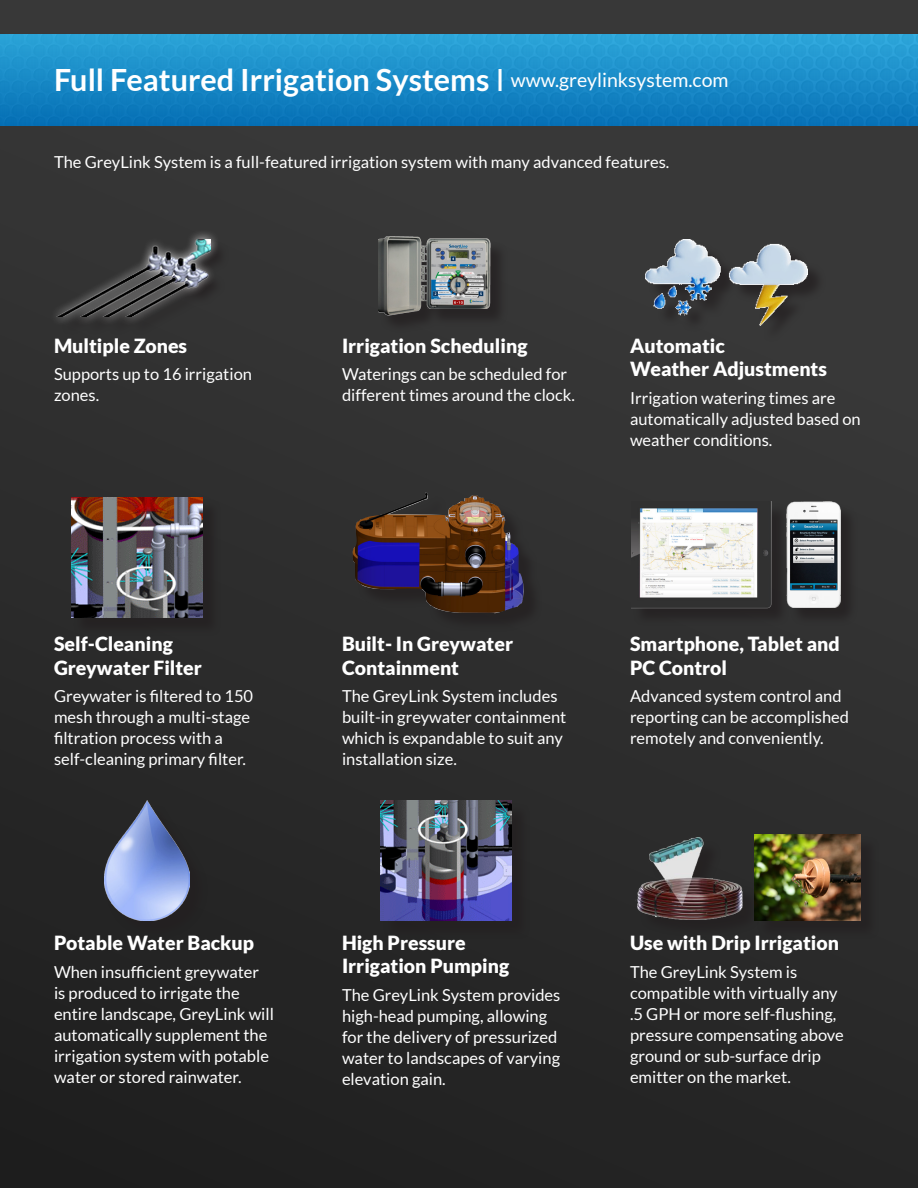
<style>
.page{position:relative;width:918px;height:1188px;background:#2d2d2d}
.page>*{position:absolute;margin:0;border:0;box-sizing:border-box;transform-origin:0 0}
.t1{font:700 30.6px "Lato";color:#fff}
.Paragraph_Style_6{font:900 19.5px/23.4px "Lato";color:#fff}
.Paragraph_Style_6-2{font:16.5px/21px "Lato";color:#fff}
.s1{font-weight:400}
.s2{font-weight:400;font-size:19.5px}
</style>
<div class="page">
<img style="left:0;top:35px;width:918px;height:90px">
<div style="left:381px;top:239px;width:127px;height:94px;background:#333232"></div>
<img style="left:378px;top:235px;width:119px;height:82px">
<div style="left:649px;top:242px;width:177px;height:101px;background:#383838"></div>
<img style="left:646px;top:239px;width:162px;height:86px">
<div style="left:74px;top:499px;width:147px;height:137px;background:#282626"></div>
<img style="left:71px;top:497px;width:131px;height:120px">
<img style="left:631px;top:501px;width:141px;height:108px">
<div style="left:640px;top:841px;width:121px;height:97px;background:#282828"></div>
<img style="left:637px;top:838px;width:106px;height:81px">
<div style="left:757px;top:837px;width:122px;height:103px;background:#282626"></div>
<img style="left:755px;top:834px;width:106px;height:87px">
<img style="left:352px;top:493px;width:172px;height:122px">
<div style="left:383px;top:803px;width:147px;height:137px;background:#231f20"></div>
<img style="left:381px;top:801px;width:130px;height:120px">
<div style="left:107px;top:804px;width:101px;height:136px;background:#231f20"></div>
<img style="left:104px;top:801px;width:86px;height:120px">
<div style="left:61px;top:242px;width:168px;height:93px;background:#333"></div>
<div style="left:48px;top:230px;width:172px;height:96px;background:#fff;opacity:.75"></div>
<img style="left:54px;top:239px;width:157px;height:78px">
<img style="left:786px;top:501px;width:54px;height:106px">
<p class="t1" style="left:54px;top:62px;width:676px">Full Featured Irrigation Systems <span class="s1">I</span> <span class="s2">www.greylinksystem.com</span></p>
<p class="Paragraph_Style_6-2" style="left:54px;top:151px;width:617px">The GreyLink System is a full-featured irrigation system with many advanced features.</p>
<p class="Paragraph_Style_6" style="left:54px;top:333px;width:135px">Multiple Zones</p>
<p class="Paragraph_Style_6-2" style="left:54px;top:364px;width:200px">Supports up to 16 irrigation zones.</p>
<p class="Paragraph_Style_6" style="left:342px;top:333px;width:187px">Irrigation Scheduling</p>
<p class="Paragraph_Style_6-2" style="left:342px;top:364px;width:234px">Waterings can be scheduled for different times around the clock.</p>
<p class="Paragraph_Style_6" style="left:630px;top:333px;width:199px">Automatic<br>Weather Adjustments</p>
<p class="Paragraph_Style_6-2" style="left:630px;top:387px;width:232px">Irrigation watering times are automatically adjusted based on weather conditions.</p>
<p class="Paragraph_Style_6" style="left:54px;top:632px;width:149px">Self-Cleaning<br>Greywater Filter</p>
<p class="Paragraph_Style_6-2" style="left:54px;top:686px;width:201px">Greywater is filtered to 150 mesh through a multi-stage filtration process with a self-cleaning primary filter.</p>
<p class="Paragraph_Style_6" style="left:54px;top:931px;width:202px">Potable Water Backup</p>
<p class="Paragraph_Style_6-2" style="left:54px;top:961px;width:221px">When insufficient greywater is produced to irrigate the entire landscape, GreyLink will automatically supplement the irrigation system with potable water or stored rainwater.</p>
<p class="Paragraph_Style_6" style="left:342px;top:632px;width:173px">Built- In Greywater<br>Containment</p>
<p class="Paragraph_Style_6-2" style="left:342px;top:686px;width:226px">The GreyLink System includes built-in greywater containment which is expandable to suit any installation size.</p>
<p class="Paragraph_Style_6" style="left:630px;top:632px;width:211px">Smartphone, Tablet and<br>PC Control</p>
<p class="Paragraph_Style_6-2" style="left:630px;top:686px;width:221px">Advanced system control and reporting can be accomplished remotely and conveniently.</p>
<p class="Paragraph_Style_6" style="left:342px;top:931px;width:169px">High Pressure<br>Irrigation Pumping</p>
<p class="Paragraph_Style_6-2" style="left:342px;top:984px;width:220px">The GreyLink System provides high-head pumping, allowing for the delivery of pressurized water to landscapes of varying elevation gain.</p>
<p class="Paragraph_Style_6" style="left:630px;top:931px;width:211px">Use with Drip Irrigation</p>
<p class="Paragraph_Style_6-2" style="left:630px;top:961px;width:215px">The GreyLink System is compatible with virtually any .5 GPH or more self-flushing, pressure compensating above ground or sub-surface drip emitter on the market.</p>
</div>
